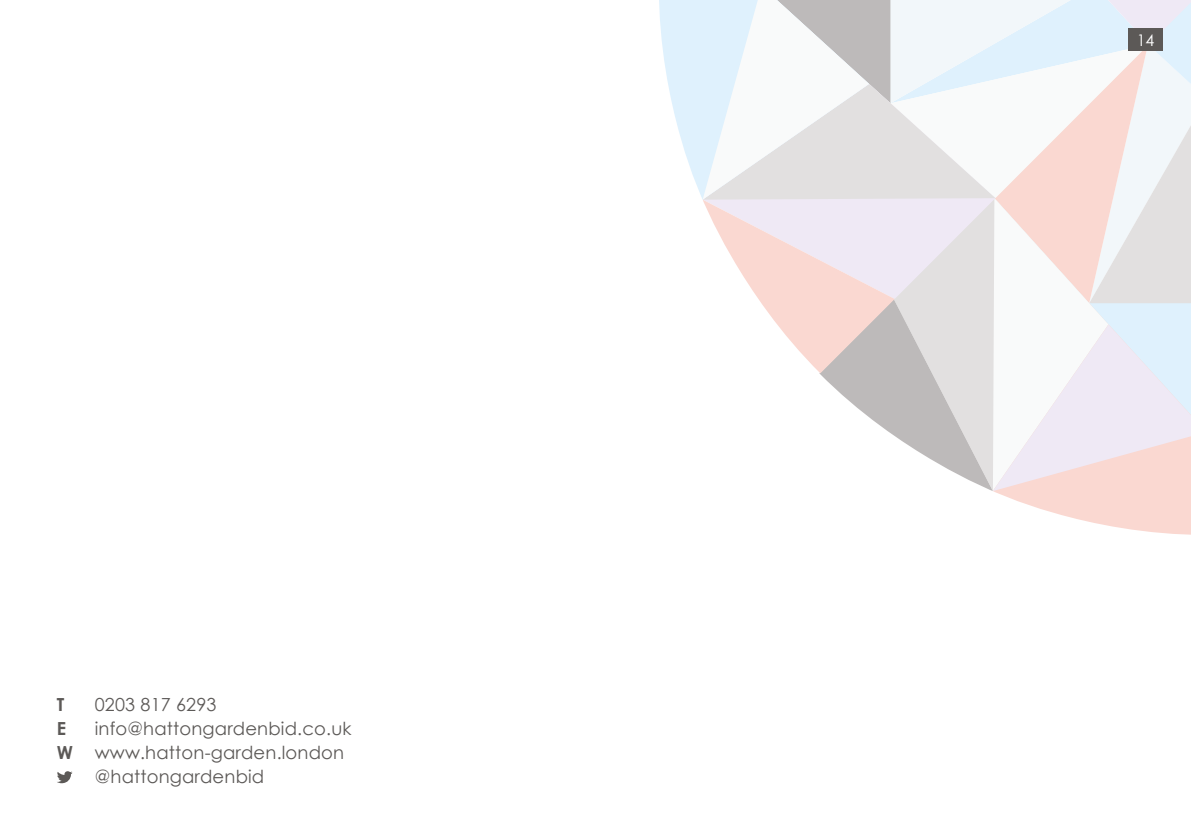
<style>
.page{position:relative;width:1191px;height:840px;background:#fff}
.page>*{position:absolute;margin:0;border:0;box-sizing:border-box;transform-origin:0 0}
.t1{font:18px "Century Gothic";letter-spacing:.01em;color:#5c5957}
.t2{font:700 18px "Century Gothic";color:#5c5957}
.t3{font:16px "Century Gothic";color:#fff}
.s1{font-weight:700}
</style>
<div class="page">
<svg style="left:57px;top:771px;width:16px;height:11px"></svg>
<svg style="left:993px;top:491px;width:198px;height:43px;fill:#fad8d1"></svg>
<svg style="left:659px;top:0;width:43px;height:198px;fill:#dff1fd"></svg>
<svg style="left:702px;top:0;width:489px;height:491px"></svg>
<div style="left:1128px;top:28px;width:34px;height:23px;background:#5c5957"></div>
<p class="t2" style="left:57px;top:693px;width:9px">T</p>
<p class="t1" style="left:95px;top:693px;width:123px">0203 817 6293</p>
<p class="t2" style="left:57px;top:717px;width:11px">E</p>
<p class="t1" style="left:95px;top:717px;width:258px">info@hattongardenbid.co.uk</p>
<p class="t1" style="left:57px;top:741px;width:289px"><span class="s1">W</span> www.hatton-garden.london</p>
<p class="t1" style="left:95px;top:765px;width:171px">@hattongardenbid</p>
<p class="t3" style="left:1136px;top:30px;width:19px">14</p>
</div>
